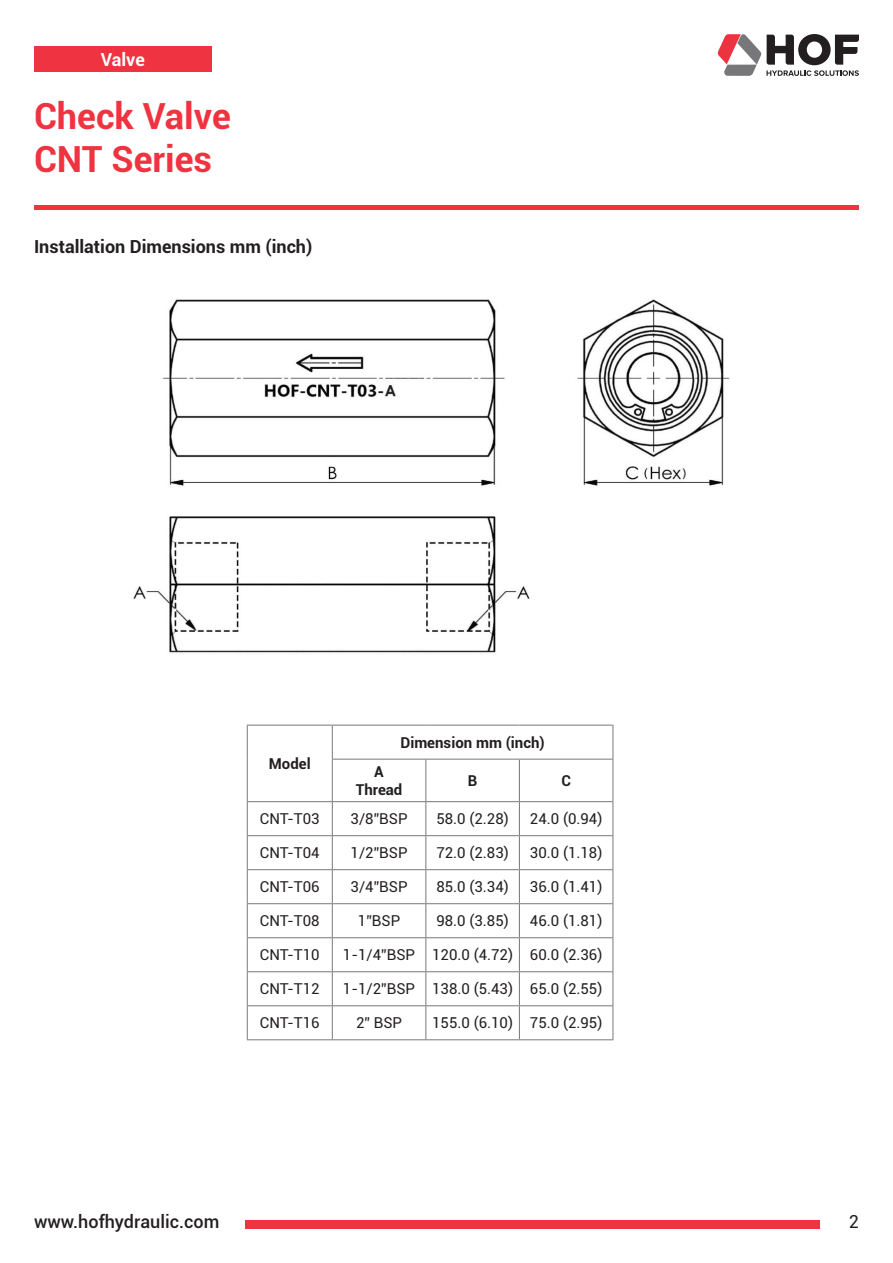
<style>
.page{position:relative;width:893px;height:1263px;background:#fff}
.page>*{position:absolute;margin:0;border:0;box-sizing:border-box;transform-origin:0 0}
.t1{font:700 36px "Roboto";color:#ef3340}
.t2{font:700 18px "Roboto";color:#231f20}
.t3{font:500 18px "Roboto";color:#231f20}
.t4{font:700 18px "Roboto";letter-spacing:-.005em;color:#fff}
.t5{font:18px "Roboto";color:#231f20}
.t6{font:15px "Roboto";color:#231f20}
.t7{font:700 15px "Roboto";color:#231f20}
</style>
<div class="page">
<div style="left:34px;top:46px;width:178px;height:26px;background:#ef3340"></div>
<hr style="left:34px;top:205px;width:825px;height:4px;background:#ef3340">
<div style="left:245px;top:1220px;width:574px;height:9px;background:#ef3340"></div>
<hr style="left:247px;top:801px;width:85px;height:1px;background:#75787b">
<hr style="left:247px;top:802px;width:1px;height:33px;background:#75787b">
<hr style="left:332px;top:802px;width:1px;height:33px;background:#75787b">
<hr style="left:247px;top:835px;width:85px;height:1px;background:#75787b">
<hr style="left:247px;top:836px;width:1px;height:33px;background:#75787b">
<hr style="left:332px;top:836px;width:1px;height:33px;background:#75787b">
<hr style="left:247px;top:869px;width:85px;height:1px;background:#75787b">
<hr style="left:247px;top:870px;width:1px;height:33px;background:#75787b">
<hr style="left:332px;top:870px;width:1px;height:33px;background:#75787b">
<hr style="left:247px;top:903px;width:85px;height:1px;background:#75787b">
<hr style="left:247px;top:904px;width:1px;height:33px;background:#75787b">
<hr style="left:332px;top:904px;width:1px;height:33px;background:#75787b">
<hr style="left:247px;top:937px;width:85px;height:1px;background:#75787b">
<hr style="left:247px;top:938px;width:1px;height:33px;background:#75787b">
<hr style="left:332px;top:938px;width:1px;height:33px;background:#75787b">
<hr style="left:247px;top:971px;width:85px;height:1px;background:#75787b">
<hr style="left:247px;top:972px;width:1px;height:33px;background:#75787b">
<hr style="left:332px;top:972px;width:1px;height:33px;background:#75787b">
<hr style="left:247px;top:1005px;width:85px;height:1px;background:#75787b">
<hr style="left:247px;top:1006px;width:1px;height:33px;background:#75787b">
<hr style="left:332px;top:1006px;width:1px;height:33px;background:#75787b">
<hr style="left:247px;top:1039px;width:85px;height:1px;background:#75787b">
<hr style="left:247px;top:725px;width:85px;height:1px;background:#75787b">
<hr style="left:247px;top:725px;width:1px;height:34px;background:#75787b">
<hr style="left:247px;top:759px;width:1px;height:42px;background:#75787b">
<hr style="left:332px;top:725px;width:94px;height:1px;background:#75787b">
<hr style="left:332px;top:725px;width:1px;height:34px;background:#75787b">
<hr style="left:426px;top:725px;width:93px;height:1px;background:#75787b">
<hr style="left:519px;top:725px;width:94px;height:1px;background:#75787b">
<hr style="left:332px;top:759px;width:1px;height:42px;background:#75787b">
<hr style="left:519px;top:759px;width:1px;height:42px;background:#75787b">
<hr style="left:519px;top:802px;width:1px;height:33px;background:#75787b">
<hr style="left:519px;top:836px;width:1px;height:33px;background:#75787b">
<hr style="left:519px;top:870px;width:1px;height:33px;background:#75787b">
<hr style="left:519px;top:904px;width:1px;height:33px;background:#75787b">
<hr style="left:519px;top:938px;width:1px;height:33px;background:#75787b">
<hr style="left:519px;top:972px;width:1px;height:33px;background:#75787b">
<hr style="left:519px;top:1006px;width:1px;height:33px;background:#75787b">
<hr style="left:613px;top:725px;width:1px;height:34px;background:#75787b">
<hr style="left:613px;top:759px;width:1px;height:42px;background:#75787b">
<hr style="left:613px;top:802px;width:1px;height:33px;background:#75787b">
<hr style="left:613px;top:836px;width:1px;height:33px;background:#75787b">
<hr style="left:613px;top:870px;width:1px;height:33px;background:#75787b">
<hr style="left:613px;top:904px;width:1px;height:33px;background:#75787b">
<hr style="left:613px;top:938px;width:1px;height:33px;background:#75787b">
<hr style="left:613px;top:972px;width:1px;height:33px;background:#75787b">
<hr style="left:613px;top:1006px;width:1px;height:33px;background:#75787b">
<hr style="left:332px;top:759px;width:94px;height:1px;background:#75787b">
<hr style="left:426px;top:759px;width:93px;height:1px;background:#75787b">
<hr style="left:519px;top:759px;width:94px;height:1px;background:#75787b">
<hr style="left:332px;top:869px;width:94px;height:1px;background:#75787b">
<hr style="left:426px;top:869px;width:93px;height:1px;background:#75787b">
<hr style="left:519px;top:869px;width:94px;height:1px;background:#75787b">
<hr style="left:332px;top:903px;width:94px;height:1px;background:#75787b">
<hr style="left:426px;top:903px;width:93px;height:1px;background:#75787b">
<hr style="left:519px;top:903px;width:94px;height:1px;background:#75787b">
<hr style="left:332px;top:937px;width:94px;height:1px;background:#75787b">
<hr style="left:426px;top:937px;width:93px;height:1px;background:#75787b">
<hr style="left:519px;top:937px;width:94px;height:1px;background:#75787b">
<hr style="left:332px;top:971px;width:94px;height:1px;background:#75787b">
<hr style="left:426px;top:971px;width:93px;height:1px;background:#75787b">
<hr style="left:519px;top:971px;width:94px;height:1px;background:#75787b">
<hr style="left:332px;top:1005px;width:94px;height:1px;background:#75787b">
<hr style="left:426px;top:1005px;width:93px;height:1px;background:#75787b">
<hr style="left:519px;top:1005px;width:94px;height:1px;background:#75787b">
<hr style="left:332px;top:1039px;width:94px;height:1px;background:#75787b">
<hr style="left:426px;top:1039px;width:93px;height:1px;background:#75787b">
<hr style="left:519px;top:1039px;width:94px;height:1px;background:#75787b">
<hr style="left:425px;top:759px;width:1px;height:42px;background:#75787b">
<hr style="left:425px;top:802px;width:1px;height:33px;background:#75787b">
<hr style="left:425px;top:836px;width:1px;height:33px;background:#75787b">
<hr style="left:425px;top:870px;width:1px;height:33px;background:#75787b">
<hr style="left:425px;top:904px;width:1px;height:33px;background:#75787b">
<hr style="left:425px;top:938px;width:1px;height:33px;background:#75787b">
<hr style="left:425px;top:972px;width:1px;height:33px;background:#75787b">
<hr style="left:425px;top:1006px;width:1px;height:33px;background:#75787b">
<hr style="left:332px;top:801px;width:94px;height:1px;background:#75787b">
<hr style="left:426px;top:801px;width:93px;height:1px;background:#75787b">
<hr style="left:519px;top:801px;width:94px;height:1px;background:#75787b">
<hr style="left:332px;top:835px;width:94px;height:1px;background:#75787b">
<hr style="left:426px;top:835px;width:93px;height:1px;background:#75787b">
<hr style="left:519px;top:835px;width:94px;height:1px;background:#75787b">
<svg style="left:717px;top:34px;width:142px;height:42px"></svg>
<img style="left:133px;top:299px;width:597px;height:354px">
<p class="t4" style="left:101px;top:46px;width:46px">Valve</p>
<p class="t1" style="left:34px;top:90px;width:198px">Check Valve</p>
<p class="t1" style="left:34px;top:134px;width:180px">CNT Series</p>
<p class="t2" style="left:34px;top:234px;width:280px">Installation Dimensions mm (inch)</p>
<p class="t7" style="left:269px;top:753px;width:43px">Model</p>
<p class="t7" style="left:400px;top:732px;width:146px">Dimension mm (inch)</p>
<p class="t7" style="left:374px;top:761px;width:11px">A</p>
<p class="t7" style="left:356px;top:779px;width:48px">Thread</p>
<p class="t7" style="left:468px;top:770px;width:11px">B</p>
<p class="t7" style="left:561px;top:770px;width:11px">C</p>
<p class="t6" style="left:260px;top:808px;width:61px">CNT-T03</p>
<p class="t6" style="left:351px;top:808px;width:58px">3/8”BSP</p>
<p class="t6" style="left:436px;top:808px;width:74px">58.0 (2.28)</p>
<p class="t6" style="left:530px;top:808px;width:74px">24.0 (0.94)</p>
<p class="t6" style="left:260px;top:842px;width:61px">CNT-T04</p>
<p class="t6" style="left:351px;top:842px;width:58px">1/2”BSP</p>
<p class="t6" style="left:436px;top:842px;width:74px">72.0 (2.83)</p>
<p class="t6" style="left:530px;top:842px;width:74px">30.0 (1.18)</p>
<p class="t6" style="left:260px;top:876px;width:61px">CNT-T06</p>
<p class="t6" style="left:351px;top:876px;width:58px">3/4”BSP</p>
<p class="t6" style="left:436px;top:876px;width:74px">85.0 (3.34)</p>
<p class="t6" style="left:530px;top:876px;width:74px">36.0 (1.41)</p>
<p class="t6" style="left:260px;top:910px;width:61px">CNT-T08</p>
<p class="t6" style="left:358px;top:910px;width:44px">1”BSP</p>
<p class="t6" style="left:436px;top:910px;width:74px">98.0 (3.85)</p>
<p class="t6" style="left:530px;top:910px;width:74px">46.0 (1.81)</p>
<p class="t6" style="left:260px;top:944px;width:61px">CNT-T10</p>
<p class="t6" style="left:343px;top:944px;width:74px">1-1/4”BSP</p>
<p class="t6" style="left:432px;top:944px;width:82px">120.0 (4.72)</p>
<p class="t6" style="left:530px;top:944px;width:74px">60.0 (2.36)</p>
<p class="t6" style="left:260px;top:978px;width:61px">CNT-T12</p>
<p class="t6" style="left:343px;top:978px;width:74px">1-1/2”BSP</p>
<p class="t6" style="left:432px;top:978px;width:82px">138.0 (5.43)</p>
<p class="t6" style="left:530px;top:978px;width:74px">65.0 (2.55)</p>
<p class="t6" style="left:260px;top:1012px;width:61px">CNT-T16</p>
<p class="t6" style="left:356px;top:1012px;width:48px">2” BSP</p>
<p class="t6" style="left:432px;top:1012px;width:82px">155.0 (6.10)</p>
<p class="t6" style="left:530px;top:1012px;width:74px">75.0 (2.95)</p>
<p class="t3" style="left:34px;top:1209px;width:187px">www.hofhydraulic.com</p>
<p class="t5" style="left:849px;top:1209px;width:12px">2</p>
</div>
